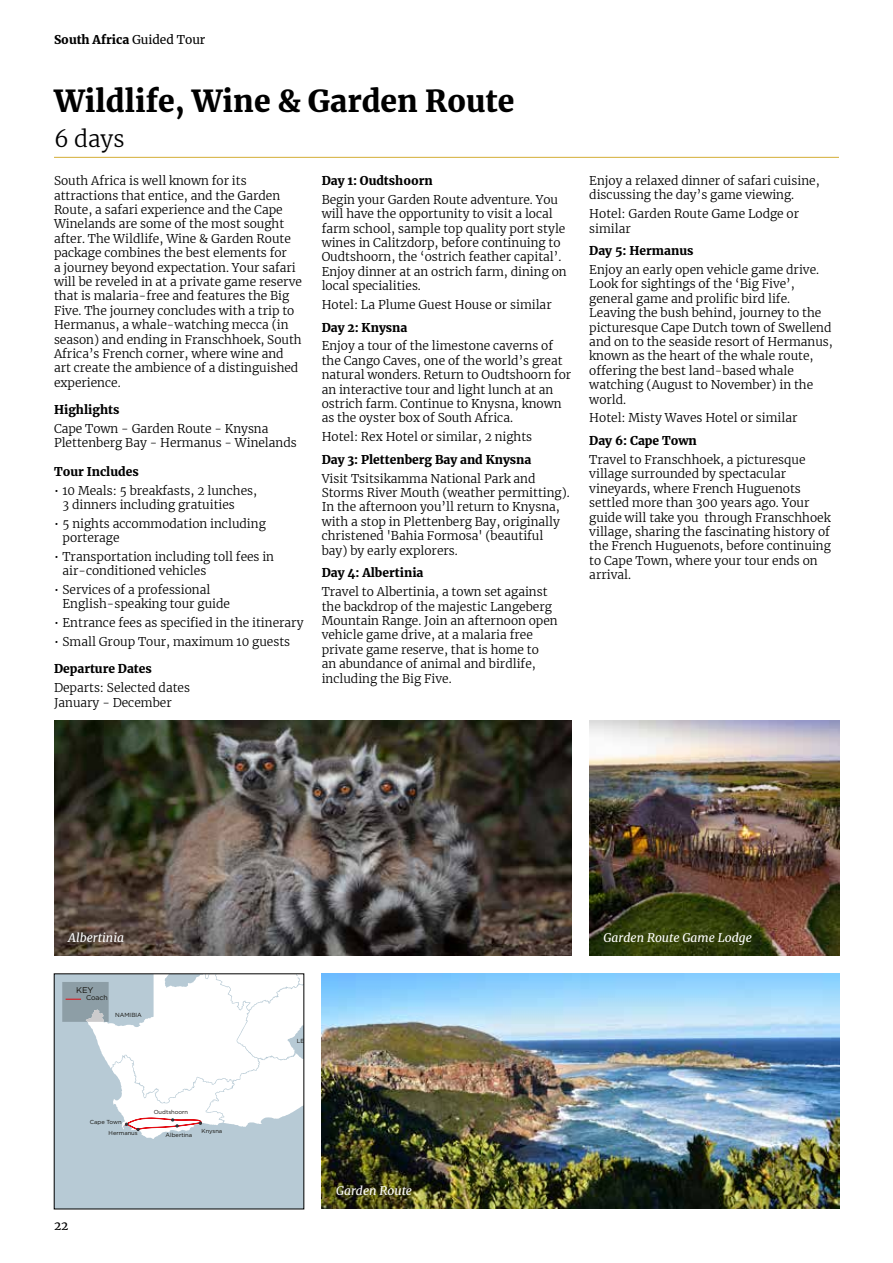
<style>
.page{position:relative;width:893px;height:1263px;background:#fff}
.page>*{position:absolute;margin:0;border:0;box-sizing:border-box;transform-origin:0 0}
.t1{font:900 30px "Merriweather";color:#000}
.t2{font:300 22.5px "Merriweather";color:#000}
.t3{font:300 12px/14.4px "Merriweather";color:#000}
.t4{font:900 12px "Merriweather";color:#000}
.t5{font:italic 12px "Merriweather";color:#fff}
.t6{font:12px "Merriweather";color:#000}
.t7{font:8.4px "Gotham";color:#12100b}
.t8{font:6.9px "Gotham";color:#12100b}
.t9{font:5.85px "Gotham";color:#12100b}
.s1{font-weight:400}
</style>
<div class="page">
<hr style="left:54px;top:157px;width:785px;height:1px;background:#d4ae36">
<img style="left:322px;top:974px;width:517px;height:235px">
<div style="left:54px;top:974px;width:250px;height:235px;background:#b7cad5"></div>
<svg style="left:62px;top:976px;width:240px;height:163px"></svg>
<img style="left:54px;top:721px;width:517px;height:235px">
<img style="left:589px;top:721px;width:250px;height:235px">
<p class="t4" style="left:54px;top:31px;width:153px">South Africa <span class="s1">Guided Tour</span></p>
<h1 class="t1" style="left:54px;top:80px;width:462px">Wildlife, Wine &amp; Garden Route</h1>
<h2 class="t2" style="left:54px;top:123px;width:72px">6 days</h2>
<p class="t3" style="left:54px;top:173px;width:249px">South Africa is well known for its attractions that entice, and the Garden Route, a safari experience and the Cape Winelands are some of the most sought after. The Wildlife, Wine &amp; Garden Route package combines the best elements for<br>a journey beyond expectation. Your safari will be reveled in at a private game reserve that is malaria-free and features the Big Five. The journey concludes with a trip to Hermanus, a whale-watching mecca (in season) and ending in Franschhoek, South Africa’s French corner, where wine and art create the ambience of a distinguished experience.</p>
<p class="t4" style="left:54px;top:401px;width:67px">Highlights</p>
<p class="t3" style="left:54px;top:421px;width:244px">Cape Town - Garden Route - Knysna<br>Plettenberg Bay - Hermanus - Winelands</p>
<p class="t4" style="left:54px;top:463px;width:86px">Tour Includes</p>
<p class="t3" style="left:63px;top:483px;width:196px;text-indent:-9px">• 10 Meals: 5 breakfasts, 2 lunches,<br>3 dinners including gratuities</p>
<p class="t3" style="left:63px;top:516px;width:205px;text-indent:-9px">• 5 nights accommodation including porterage</p>
<p class="t3" style="left:63px;top:549px;width:213px;text-indent:-9px">• Transportation including toll fees in air-conditioned vehicles</p>
<p class="t3" style="left:63px;top:582px;width:169px;text-indent:-9px">• Services of a professional<br>English-speaking tour guide</p>
<p class="t3" style="left:54px;top:615px;width:251px">• Entrance fees as specified in the itinerary</p>
<p class="t3" style="left:54px;top:634px;width:238px">• Small Group Tour, maximum 10 guests</p>
<p class="t4" style="left:54px;top:661px;width:99px">Departure Dates</p>
<p class="t3" style="left:54px;top:680px;width:138px">Departs: Selected dates<br>January - December</p>
<p class="t4" style="left:322px;top:172px;width:113px">Day 1: Oudtshoorn</p>
<p class="t3" style="left:322px;top:192px;width:247px">Begin your Garden Route adventure. You will have the opportunity to visit a local farm school, sample top quality port style wines in Calitzdorp, before continuing to Oudtshoorn, the ‘ostrich feather capital’.<br>Enjoy dinner at an ostrich farm, dining on local specialities.</p>
<p class="t3" style="left:322px;top:297px;width:232px">Hotel: La Plume Guest House or similar</p>
<p class="t4" style="left:322px;top:319px;width:87px">Day 2: Knysna</p>
<p class="t3" style="left:322px;top:338px;width:251px">Enjoy a tour of the limestone caverns of the Cango Caves, one of the world’s great natural wonders. Return to Oudtshoorn for an interactive tour and light lunch at an ostrich farm. Continue to Knysna, known as the oyster box of South Africa.</p>
<p class="t3" style="left:322px;top:429px;width:212px">Hotel: Rex Hotel or similar, 2 nights</p>
<p class="t4" style="left:322px;top:451px;width:211px">Day 3: Plettenberg Bay and Knysna</p>
<p class="t3" style="left:322px;top:471px;width:250px">Visit Tsitsikamma National Park and Storms River Mouth (weather permitting).<br>In the afternoon you’ll return to Knysna, with a stop in Plettenberg Bay, originally christened 'Bahia Formosa' (beautiful bay) by early explorers.</p>
<p class="t4" style="left:322px;top:565px;width:103px">Day 4: Albertinia</p>
<p class="t3" style="left:322px;top:584px;width:238px">Travel to Albertinia, a town set against the backdrop of the majestic Langeberg Mountain Range. Join an afternoon open vehicle game drive, at a malaria free private game reserve, that is home to<br>an abundance of animal and birdlife, including the Big Five.</p>
<p class="t3" style="left:589px;top:173px;width:232px">Enjoy a relaxed dinner of safari cuisine, discussing the day’s game viewing.</p>
<p class="t3" style="left:589px;top:206px;width:211px">Hotel: Garden Route Game Lodge or similar</p>
<p class="t4" style="left:589px;top:243px;width:106px">Day 5: Hermanus</p>
<p class="t3" style="left:589px;top:262px;width:245px">Enjoy an early open vehicle game drive.<br>Look for sightings of the ‘Big Five’, general game and prolific bird life.<br>Leaving the bush behind, journey to the picturesque Cape Dutch town of Swellend and on to the seaside resort of Hermanus, known as the heart of the whale route, offering the best land-based whale watching (August to November) in the world.</p>
<p class="t3" style="left:589px;top:410px;width:210px">Hotel: Misty Waves Hotel or similar</p>
<p class="t4" style="left:589px;top:432px;width:109px">Day 6: Cape Town</p>
<p class="t3" style="left:589px;top:452px;width:243px">Travel to Franschhoek, a picturesque village surrounded by spectacular vineyards, where French Huguenots settled more than 300 years ago. Your guide will take you through Franschhoek village, sharing the fascinating history of the French Huguenots, before continuing to Cape Town, where your tour ends on arrival.</p>
<p class="t5" style="left:68px;top:929px;width:57px">Albertinia</p>
<p class="t5" style="left:603px;top:929px;width:150px">Garden Route Game Lodge</p>
<p class="t7" style="left:76px;top:985px;width:19px">KEY</p>
<p class="t8" style="left:86px;top:994px;width:23px">Coach</p>
<p class="t9" style="left:115px;top:1012px;width:28px">NAMIBIA</p>
<p class="t9" style="left:90px;top:1119px;width:33px">Cape Town</p>
<p class="t9" style="left:154px;top:1108px;width:36px">Oudtshoorn</p>
<p class="t9" style="left:109px;top:1130px;width:31px">Hermanus</p>
<p class="t9" style="left:202px;top:1128px;width:22px">Knysna</p>
<p class="t9" style="left:166px;top:1132px;width:28px">Albertina</p>
<p class="t6" style="left:54px;top:1217px;width:16px">22</p>
<p class="t9" style="left:297px;top:1038px;width:9px">LE</p>
<p class="t5" style="left:336px;top:1182px;width:78px">Garden Route</p>
</div>
